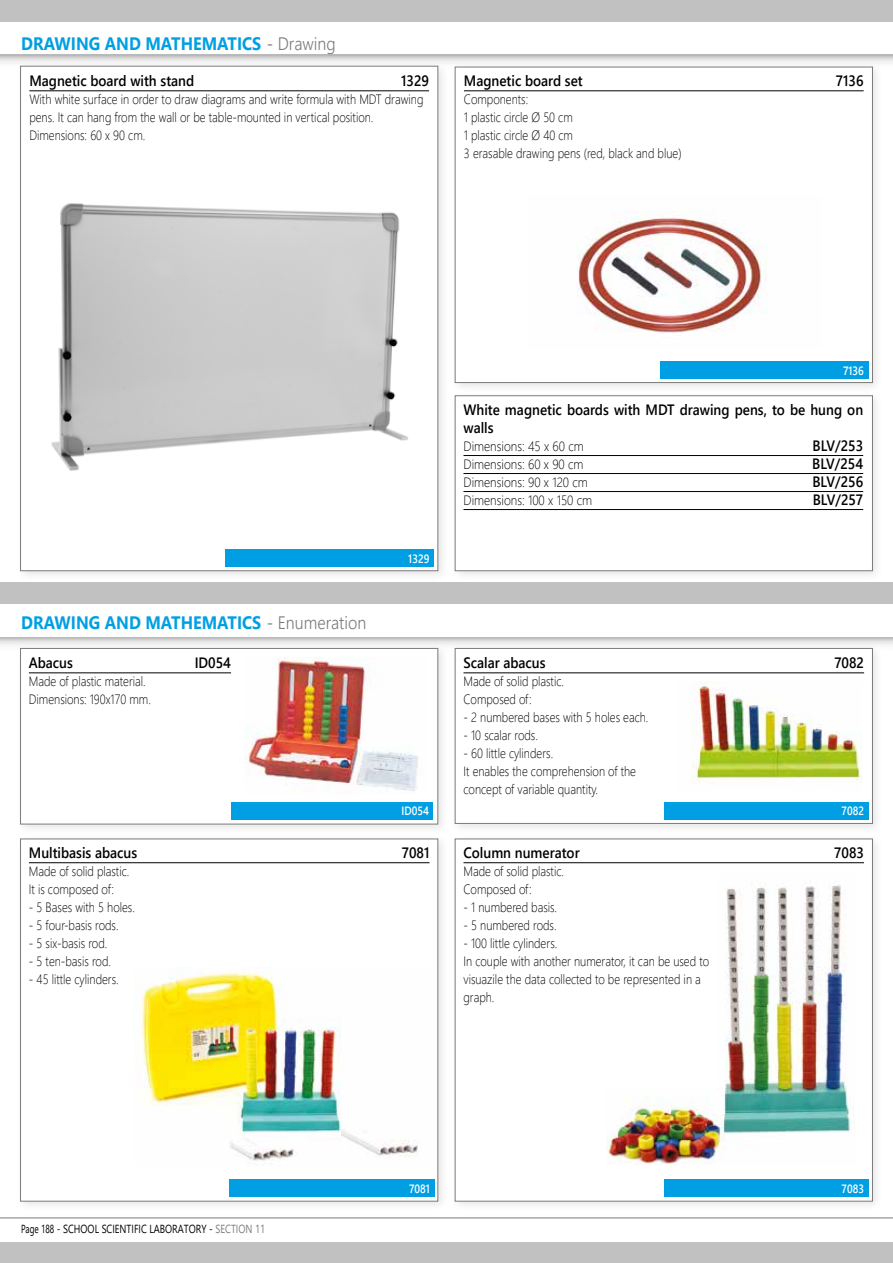
<style>
.page{position:relative;width:893px;height:1263px;background:#fff}
.page>*{position:absolute;margin:0;border:0;box-sizing:border-box;transform-origin:0 0}
.t1{font:700 18px "Segoe UI";color:#009fe3;scale:.9 1}
.t2{font:600 15px/18px "Segoe UI";color:#000;scale:.9 1}
.t3{font:300 13.5px/18px "Segoe UI";color:#000;scale:.85 1}
.t4{font:300 13.5px "Segoe UI";color:#000;scale:.9 1}
.t5{font:600 12px "Segoe UI";color:#fff;scale:.85 1}
.t6{font:11.7px "Segoe UI";color:#000;scale:.7 1}
.s1{font-weight:400;color:#7c7b7b}
.s2{font-weight:300;color:#7c7b7b}
.s3{color:#7c7b7b}
</style>
<div class="page">
<svg style="left:0;top:55px;width:893px;height:8px;background:#d7d7d7"></svg>
<div style="left:0;top:0;width:893px;height:21px;background:#c2c1c1"></div>
<hr style="left:0;top:1218px;width:893px;height:1px;background:#7c7b7b">
<div style="left:0;top:1242px;width:893px;height:21px;background:#c2c1c1"></div>
<svg style="left:0;top:637px;width:893px;height:8px;background:#d3d3d3"></svg>
<div style="left:0;top:582px;width:893px;height:21px;background:#c2c1c1"></div>
<div style="left:450px;top:643px;width:434px;height:192px;background:#f6f6f6"></div>
<div style="left:455px;top:648px;width:418px;height:175px;background:#fff;border:1px solid #7c7b7b"></div>
<div style="left:15px;top:833px;width:434px;height:380px;background:#000;opacity:.1"></div>
<div style="left:20px;top:839px;width:418px;height:362px;background:#fff;border:1px solid #7c7b7b"></div>
<div style="left:664px;top:802px;width:204px;height:17px;background:#009fe3"></div>
<div style="left:229px;top:1180px;width:205px;height:17px;background:#009fe3"></div>
<img style="left:134px;top:967px;width:285px;height:194px">
<img style="left:691px;top:681px;width:171px;height:103px">
<div style="left:450px;top:833px;width:434px;height:380px;background:#000;opacity:.1"></div>
<div style="left:455px;top:839px;width:418px;height:362px;background:#fff;border:1px solid #7c7b7b"></div>
<img style="left:607px;top:884px;width:248px;height:281px">
<div style="left:664px;top:1180px;width:204px;height:17px;background:#009fe3"></div>
<hr style="left:463px;top:673px;width:401px;height:1px;background:#000">
<div style="left:15px;top:643px;width:434px;height:192px;background:#000;opacity:.1"></div>
<div style="left:20px;top:648px;width:418px;height:176px;background:#fff;border:1px solid #7c7b7b"></div>
<div style="left:232px;top:802px;width:201px;height:17px;background:#009fe3"></div>
<img style="left:244px;top:657px;width:175px;height:135px">
<hr style="left:29px;top:673px;width:202px;height:1px;background:#000">
<hr style="left:29px;top:862px;width:400px;height:1px;background:#000">
<hr style="left:463px;top:862px;width:401px;height:1px;background:#000">
<div style="left:15px;top:61px;width:434px;height:521px;background:#000;opacity:.1"></div>
<div style="left:20px;top:66px;width:418px;height:505px;background:#fff;border:1px solid #7c7b7b"></div>
<div style="left:450px;top:390px;width:434px;height:192px;background:#000;opacity:.1"></div>
<div style="left:455px;top:396px;width:418px;height:175px;background:#fff;border:1px solid #7c7b7b"></div>
<div style="left:450px;top:62px;width:434px;height:332px;background:#000;opacity:.1"></div>
<div style="left:455px;top:67px;width:418px;height:316px;background:#fff;border:1px solid #7c7b7b"></div>
<hr style="left:29px;top:91px;width:400px;height:1px;background:#000">
<hr style="left:463px;top:455px;width:400px;height:1px;background:#000">
<hr style="left:463px;top:473px;width:400px;height:1px;background:#000">
<hr style="left:463px;top:491px;width:400px;height:1px;background:#000">
<hr style="left:463px;top:509px;width:400px;height:1px;background:#000">
<hr style="left:464px;top:91px;width:400px;height:1px;background:#000">
<div style="left:660px;top:362px;width:208px;height:17px;background:#009fe3"></div>
<img style="left:577px;top:211px;width:189px;height:122px">
<img style="left:51px;top:203px;width:357px;height:268px">
<div style="left:225px;top:550px;width:209px;height:17px;background:#009fe3"></div>
<h1 class="t1" style="left:21px;top:26px;width:351px">DRAWING AND MATHEMATICS <span class="s1">-</span> <span class="s2">Drawing</span></h1>
<p class="t2" style="left:29px;top:71px;width:185px">Magnetic board with stand</p>
<p class="t2" style="left:401px;top:71px;width:33px">1329</p>
<p class="t3" style="left:29px;top:89px;width:465px">With white surface in order to draw diagrams and write formula with MDT drawing pens. It can hang from the wall or be table-mounted in vertical position.<br>Dimensions: 60 x 90 cm.</p>
<p class="t2" style="left:464px;top:71px;width:134px">Magnetic board set</p>
<p class="t2" style="left:836px;top:71px;width:32px">7136</p>
<p class="t3" style="left:464px;top:89px;width:258px">Components:<br>1 plastic circle Ø 50 cm<br>1 plastic circle Ø 40 cm<br>3 erasable drawing pens (red, black and blue)</p>
<h1 class="t1" style="left:21px;top:605px;width:385px">DRAWING AND MATHEMATICS <span class="s1">-</span> <span class="s2">Enumeration</span></h1>
<p class="t2" style="left:29px;top:653px;width:51px">Abacus</p>
<p class="t2" style="left:195px;top:653px;width:42px">ID054</p>
<p class="t3" style="left:29px;top:671px;width:145px">Made of plastic material.<br>Dimensions: 190x170 mm.</p>
<p class="t5" style="left:408px;top:547px;width:26px">1329</p>
<p class="t5" style="left:401px;top:800px;width:34px">ID054</p>
<p class="t2" style="left:29px;top:843px;width:122px">Multibasis abacus</p>
<p class="t2" style="left:402px;top:843px;width:32px">7081</p>
<p class="t3" style="left:29px;top:861px;width:120px">Made of solid plastic.<br>It is composed of:</p>
<p class="t3" style="left:29px;top:897px;width:126px">- 5 Bases with 5 holes.</p>
<p class="t3" style="left:29px;top:915px;width:107px">- 5 four-basis rods.</p>
<p class="t3" style="left:29px;top:933px;width:94px">- 5 six-basis rod.</p>
<p class="t3" style="left:29px;top:951px;width:98px">- 5 ten-basis rod.</p>
<p class="t3" style="left:29px;top:969px;width:107px">- 45 little cylinders.</p>
<p class="t5" style="left:843px;top:359px;width:26px">7136</p>
<p class="t2" style="left:463px;top:399px;width:446px">White magnetic boards with MDT drawing pens, to be hung on walls</p>
<p class="t4" style="left:463px;top:433px;width:135px">Dimensions: 45 x 60 cm</p>
<p class="t2" style="left:812px;top:435px;width:58px">BLV/253</p>
<p class="t4" style="left:463px;top:451px;width:135px">Dimensions: 60 x 90 cm</p>
<p class="t2" style="left:812px;top:453px;width:58px">BLV/254</p>
<p class="t4" style="left:463px;top:469px;width:140px">Dimensions: 90 x 120 cm</p>
<p class="t2" style="left:812px;top:471px;width:58px">BLV/256</p>
<p class="t4" style="left:463px;top:487px;width:145px">Dimensions: 100 x 150 cm</p>
<p class="t2" style="left:813px;top:489px;width:58px">BLV/257</p>
<p class="t2" style="left:463px;top:653px;width:93px">Scalar abacus</p>
<p class="t2" style="left:834px;top:653px;width:35px">7082</p>
<p class="t3" style="left:463px;top:671px;width:120px">Made of solid plastic.<br>Composed of:</p>
<p class="t3" style="left:463px;top:707px;width:219px">- 2 numbered bases with 5 holes each.</p>
<p class="t3" style="left:463px;top:725px;width:89px">- 10 scalar rods.</p>
<p class="t3" style="left:463px;top:743px;width:205px">- 60 little cylinders.<br>It enables the comprehension of the concept of variable quantity.</p>
<p class="t5" style="left:841px;top:800px;width:28px">7082</p>
<p class="t2" style="left:463px;top:843px;width:131px">Column numerator</p>
<p class="t2" style="left:834px;top:843px;width:35px">7083</p>
<p class="t3" style="left:463px;top:861px;width:120px">Made of solid plastic.<br>Composed of:</p>
<p class="t3" style="left:463px;top:897px;width:112px">- 1 numbered basis.</p>
<p class="t3" style="left:463px;top:915px;width:111px">- 5 numbered rods.</p>
<p class="t3" style="left:463px;top:933px;width:291px">- 100 little cylinders.<br>In couple with another numerator, it can be used to visuazile the data collected to be represented in a graph.</p>
<p class="t6" style="left:21px;top:1217px;width:350px">Page 188 - SCHOOL SCIENTIFIC LABORATORY - <span class="s3">SECTION 11</span></p>
<p class="t5" style="left:409px;top:1177px;width:26px">7081</p>
<p class="t5" style="left:841px;top:1177px;width:28px">7083</p>
</div>
